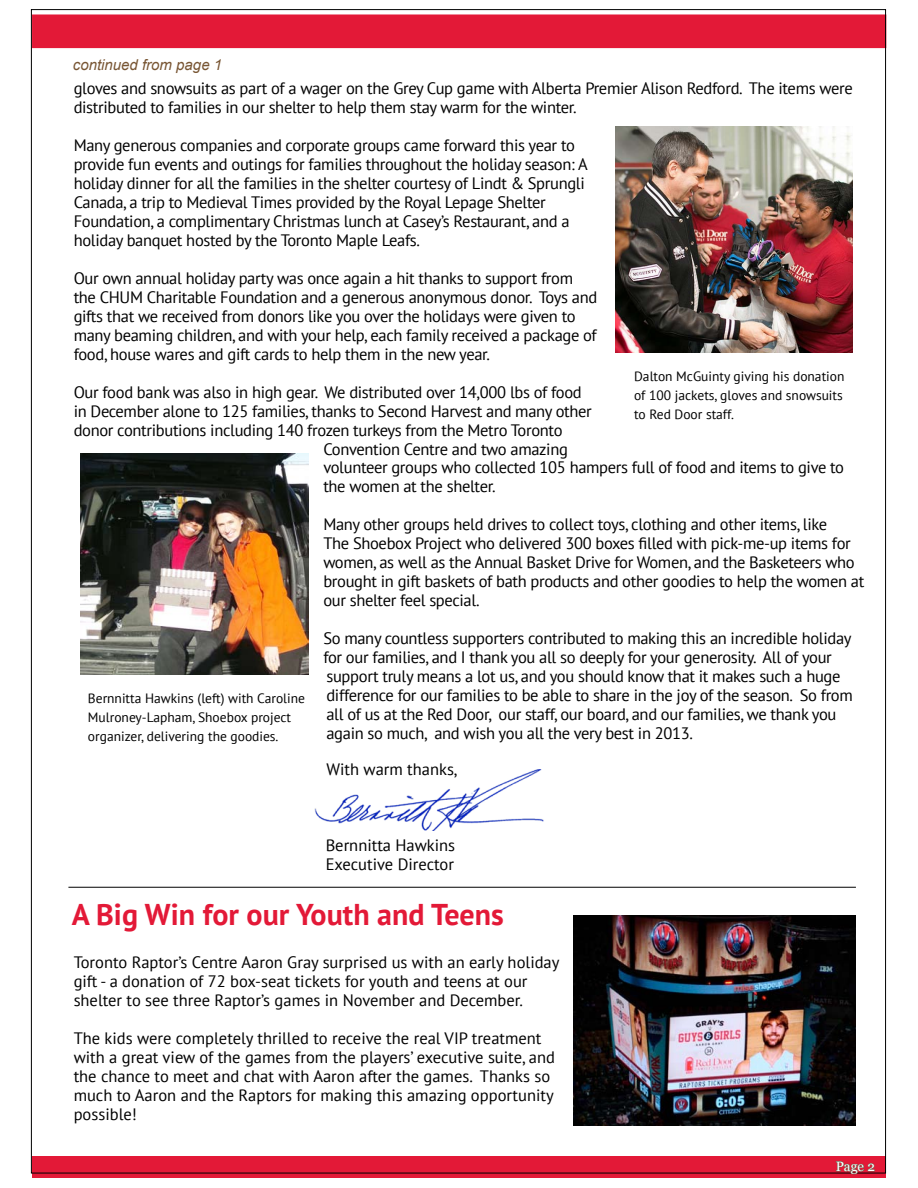
<style>
.page{position:relative;width:918px;height:1188px;background:#fff}
.page>*{position:absolute;margin:0;border:0;box-sizing:border-box;transform-origin:0 0}
.t1{font:700 30px "PT Sans";color:#e31937}
.t2{font:16.5px/18.9px "PT Sans";letter-spacing:-.02em;color:#000}
.t3{font:16.5px/18.9px "PT Sans";color:#000}
.t4{font:italic 15px "Arial";color:#785533}
.t5{font:13.5px/19px "PT Sans";color:#000}
.t6{font:13.5px "Georgia";color:#fff}
</style>
<div class="page">
<div style="left:32px;top:14px;width:854px;height:34px;background:#e31937;border:2px solid #e31937"></div>
<div style="left:32px;top:1156px;width:854px;height:22px;background:#e31937"></div>
<svg style="left:836px;top:1161px;width:39px;height:14px"></svg>
<hr style="left:68px;top:887px;width:788px;height:1px;background:#000">
<img style="left:314px;top:770px;width:230px;height:60px">
<img style="left:80px;top:454px;width:229px;height:221px">
<img style="left:616px;top:127px;width:236px;height:225px">
<img style="left:574px;top:916px;width:282px;height:210px">
<p class="t4" style="left:73px;top:55px;width:151px">continued from page 1</p>
<p class="t2" style="left:74px;top:78px;width:781px">gloves and snowsuits as part of a wager on the Grey Cup game with Alberta Premier Alison Redford. The items were distributed to families in our shelter to help them stay warm for the winter.</p>
<p class="t2" style="left:74px;top:135px;width:516px">Many generous companies and corporate groups came forward this year to provide fun events and outings for families throughout the holiday season: A holiday dinner for all the families in the shelter courtesy of Lindt &amp; Sprungli Canada, a trip to Medieval Times provided by the Royal Lepage Shelter Foundation, a complimentary Christmas lunch at Casey’s Restaurant, and a holiday banquet hosted by the Toronto Maple Leafs.</p>
<p class="t2" style="left:74px;top:268px;width:525px">Our own annual holiday party was once again a hit thanks to support from the CHUM Charitable Foundation and a generous anonymous donor. Toys and gifts that we received from donors like you over the holidays were given to many beaming children, and with your help, each family received a package of food, house wares and gift cards to help them in the new year.</p>
<p class="t2" style="left:74px;top:382px;width:510px">Our food bank was also in high gear. We distributed over 14,000 lbs of food</p>
<p class="t2" style="left:74px;top:401px;width:520px">in December alone to 125 families, thanks to Second Harvest and many other</p>
<p class="t2" style="left:74px;top:420px;width:490px">donor contributions including 140 frozen turkeys from the Metro Toronto</p>
<p class="t2" style="left:323px;top:439px;width:246px">Convention Centre and two amazing</p>
<p class="t2" style="left:323px;top:458px;width:522px">volunteer groups who collected 105 hampers full of food and items to give to</p>
<p class="t2" style="left:323px;top:477px;width:174px">the women at the shelter.</p>
<p class="t2" style="left:323px;top:515px;width:542px">Many other groups held drives to collect toys, clothing and other items, like<br>The Shoebox Project who delivered 300 boxes filled with pick-me-up items for women, as well as the Annual Basket Drive for Women, and the Basketeers who brought in gift baskets of bath products and other goodies to help the women at our shelter feel special.</p>
<p class="t2" style="left:323px;top:629px;width:531px">So many countless supporters contributed to making this an incredible holiday for our families, and I thank you all so deeply for your generosity. All of your support truly means a lot us, and you should know that it makes such a huge difference for our families to be able to share in the joy of the season. So from all of us at the Red Door, our staff, our board, and our families, we thank you again so much, and wish you all the very best in 2013.</p>
<p class="t5" style="left:634px;top:367px;width:212px">Dalton McGuinty giving his donation of 100 jackets, gloves and snowsuits to Red Door staff.</p>
<p class="t5" style="left:88px;top:689px;width:219px">Bernnitta Hawkins (left) with Caroline<br>Mulroney-Lapham, Shoebox project organizer, delivering the goodies.</p>
<p class="t3" style="left:326px;top:759px;width:133px">With warm thanks,</p>
<p class="t3" style="left:326px;top:835px;width:131px">Bernnitta Hawkins<br>Executive Director</p>
<h1 class="t1" style="left:72px;top:895px;width:433px">A Big Win for our Youth and Teens</h1>
<p class="t3" style="left:74px;top:952px;width:487px">Toronto Raptor’s Centre Aaron Gray surprised us with an early holiday gift - a donation of 72 box-seat tickets for youth and teens at our shelter to see three Raptor’s games in November and December.</p>
<p class="t3" style="left:74px;top:1028px;width:483px">The kids were completely thrilled to receive the real VIP treatment with a great view of the games from the players’ executive suite, and the chance to meet and chat with Aaron after the games. Thanks so much to Aaron and the Raptors for making this amazing opportunity possible!</p>
<p class="t6" style="left:836px;top:1159px;width:41px">Page 2</p>
</div>
